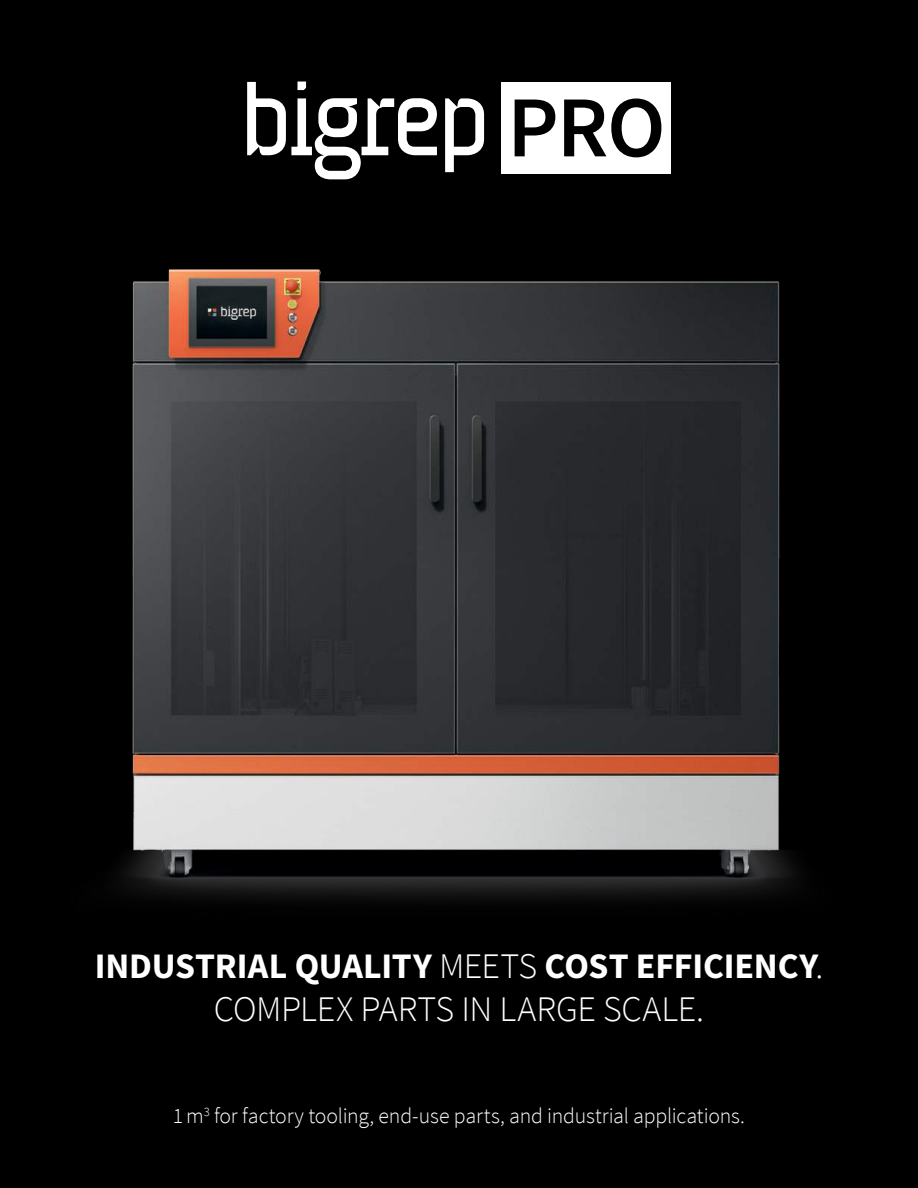
<style>
.page{position:relative;width:918px;height:1188px;background:#000}
.page>*{position:absolute;margin:0;border:0;box-sizing:border-box;transform-origin:0 0}
.t1{font:600 86.85px "Source Sans Pro";color:#000}
.t2{font:36px "Source Sans Variable";letter-spacing:-.005em;color:#fff}
.t3{font:300 36px "Source Sans Pro";letter-spacing:-.01em;color:#fff}
.t4{font:300 21.75px "Source Sans Pro";letter-spacing:-.01em;color:#fff}
.s1{font-family:"Source Sans Pro";font-weight:300}
</style>
<div class="page">
<img style="left:121px;top:269px;width:676px;height:632px">
<div style="left:502px;top:83px;width:169px;height:91px;background:#fff"></div>
<svg style="left:445px;top:98px;width:39px;height:74px"></svg>
<svg style="left:247px;top:82px;width:190px;height:97px"></svg>
<h1 class="t1" style="left:507px;top:76px;width:160px">PRO</h1>
<h2 class="t2" style="left:95px;top:950px;width:730px">INDUSTRIAL QUALITY <span class="s1">MEETS</span> COST EFFICIENCY<span class="s1">.</span></h2>
<h2 class="t3" style="left:214px;top:994px;width:492px">COMPLEX PARTS IN LARGE SCALE.</h2>
<p class="t4" style="left:173px;top:1107px;width:574px">1 m<sup>3</sup> for factory tooling, end-use parts, and industrial applications.</p>
</div>
